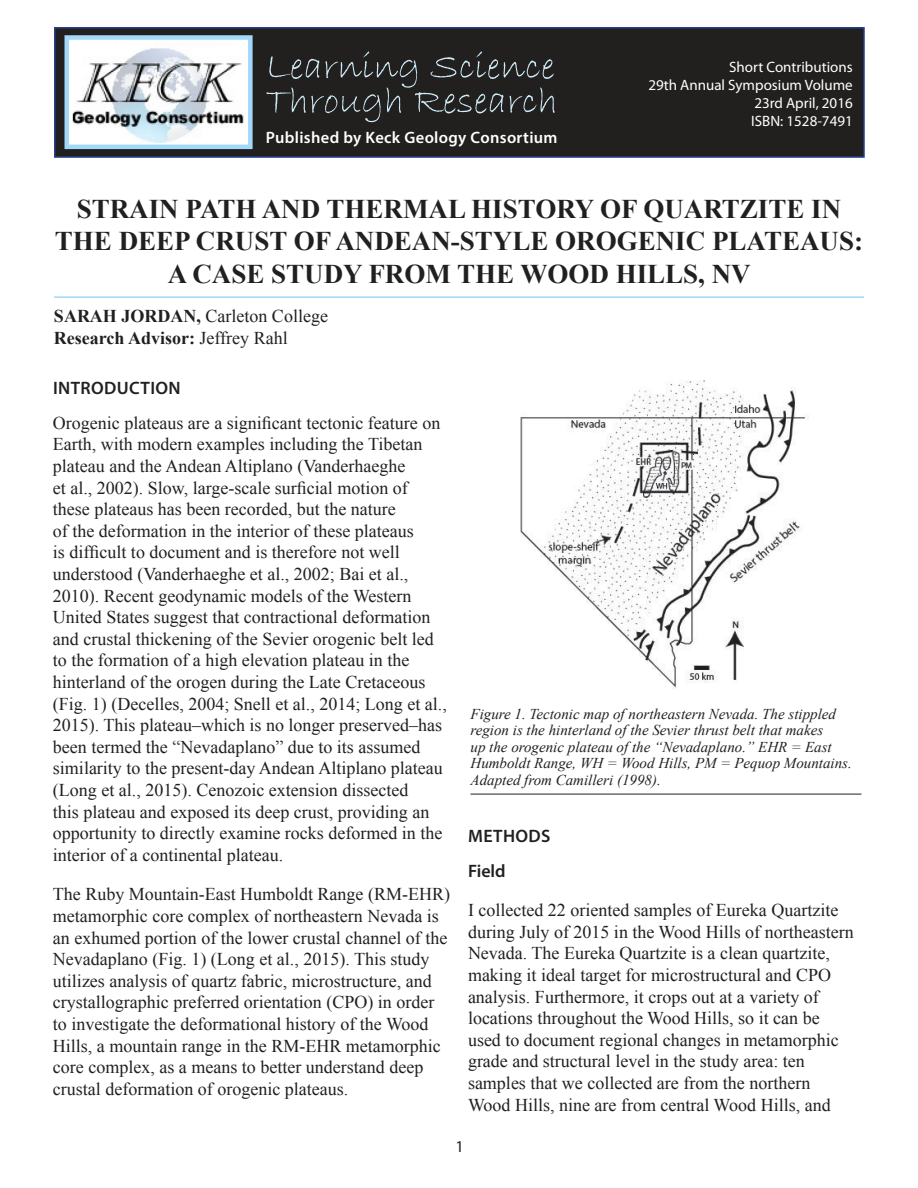
<style>
.page{position:relative;width:918px;height:1188px;background:#fff}
.page>*{position:absolute;margin:0;border:0;box-sizing:border-box;transform-origin:0 0}
.t1{font:700 27px/32.4px "Times New Roman";color:#221f1f;text-align:center}
.t2{font:18px/21.6px "Times New Roman";color:#221f1f}
.t3{font:700 18px/21.6px "Times New Roman";color:#221f1f}
.t4{font:600 18px/35.1px "Myriad Pro";letter-spacing:.02em;color:#221f1f}
.t5{font:600 16.5px "Myriad Pro";letter-spacing:.02em;color:#fff}
.t6{font:16.5px "Myriad Pro";color:#221f1f}
.t7{font:italic 15px/16.5px "Times New Roman";color:#221f1f}
.t8{font:15px/18px "Myriad Pro";color:#fff;text-align:right}
.s1{font-weight:400}
</style>
<div class="page">
<div style="left:55px;top:28px;width:809px;height:129px;background:#221f1f"></div>
<div style="left:54px;top:27px;width:811px;height:131px;border:2px solid #24408e"></div>
<img style="left:71px;top:41px;width:176px;height:102px">
<div style="left:65px;top:35px;width:188px;height:114px;border:5px solid #a2d8f9"></div>
<svg style="left:266px;top:51px;width:289px;height:71px"></svg>
<hr style="left:54px;top:296px;width:810px;height:2px;background:#a2d8f9">
<img style="left:520px;top:380px;width:289px;height:309px">
<hr style="left:471px;top:794px;width:390px;height:1px;background:#221f1f">
<p class="t5" style="left:266px;top:131px;width:293px">Published by Keck Geology Consortium</p>
<p class="t8" style="left:648px;top:59px;width:206px">Short Contributions<br>29th Annual Symposium Volume<br>23rd April, 2016<br>ISBN: 1528-7491</p>
<h1 class="t1" style="left:55px;top:195px;width:810px">STRAIN PATH AND THERMAL HISTORY OF QUARTZITE IN<br>THE DEEP CRUST OF ANDEAN-STYLE OROGENIC PLATEAUS:<br>A CASE STUDY FROM THE WOOD HILLS, NV</h1>
<p class="t3" style="left:54px;top:307px;width:275px">SARAH JORDAN, <span class="s1">Carleton College<br></span>Research Advisor: <span class="s1">Jeffrey Rahl</span></p>
<p class="t4" style="left:53px;top:372px;width:129px">INTRODUCTION</p>
<p class="t2" style="left:53px;top:412px;width:395px">Orogenic plateaus are a significant tectonic feature on Earth, with modern examples including the Tibetan plateau and the Andean Altiplano (Vanderhaeghe<br>et al., 2002). Slow, large-scale surficial motion of these plateaus has been recorded, but the nature<br>of the deformation in the interior of these plateaus<br>is difficult to document and is therefore not well understood (Vanderhaeghe et al., 2002; Bai et al., 2010). Recent geodynamic models of the Western United States suggest that contractional deformation and crustal thickening of the Sevier orogenic belt led to the formation of a high elevation plateau in the hinterland of the orogen during the Late Cretaceous (Fig. 1) (Decelles, 2004; Snell et al., 2014; Long et al., 2015). This plateau–which is no longer preserved–has been termed the “Nevadaplano” due to its assumed similarity to the present-day Andean Altiplano plateau (Long et al., 2015). Cenozoic extension dissected<br>this plateau and exposed its deep crust, providing an opportunity to directly examine rocks deformed in the interior of a continental plateau.</p>
<p class="t2" style="left:53px;top:885px;width:399px">The Ruby Mountain-East Humboldt Range (RM-EHR) metamorphic core complex of northeastern Nevada is an exhumed portion of the lower crustal channel of the Nevadaplano (Fig. 1) (Long et al., 2015). This study utilizes analysis of quartz fabric, microstructure, and crystallographic preferred orientation (CPO) in order to investigate the deformational history of the Wood Hills, a mountain range in the RM-EHR metamorphic core complex, as a means to better understand deep crustal deformation of orogenic plateaus.</p>
<p class="t7" style="left:471px;top:707px;width:383px">Figure 1. Tectonic map of northeastern Nevada. The stippled region is the hinterland of the Sevier thrust belt that makes<br>up the orogenic plateau of the “Nevadaplano.” EHR = East Humboldt Range, WH = Wood Hills, PM = Pequop Mountains.<br>Adapted from Camilleri (1998).</p>
<p class="t4" style="left:468px;top:819px;width:84px">METHODS<br>Field</p>
<p class="t2" style="left:468px;top:901px;width:387px">I collected 22 oriented samples of Eureka Quartzite during July of 2015 in the Wood Hills of northeastern Nevada. The Eureka Quartzite is a clean quartzite, making it ideal target for microstructural and CPO analysis. Furthermore, it crops out at a variety of locations throughout the Wood Hills, so it can be used to document regional changes in metamorphic grade and structural level in the study area: ten samples that we collected are from the northern Wood Hills, nine are from central Wood Hills, and</p>
<p class="t6" style="left:456px;top:1140px;width:10px">1</p>
</div>
